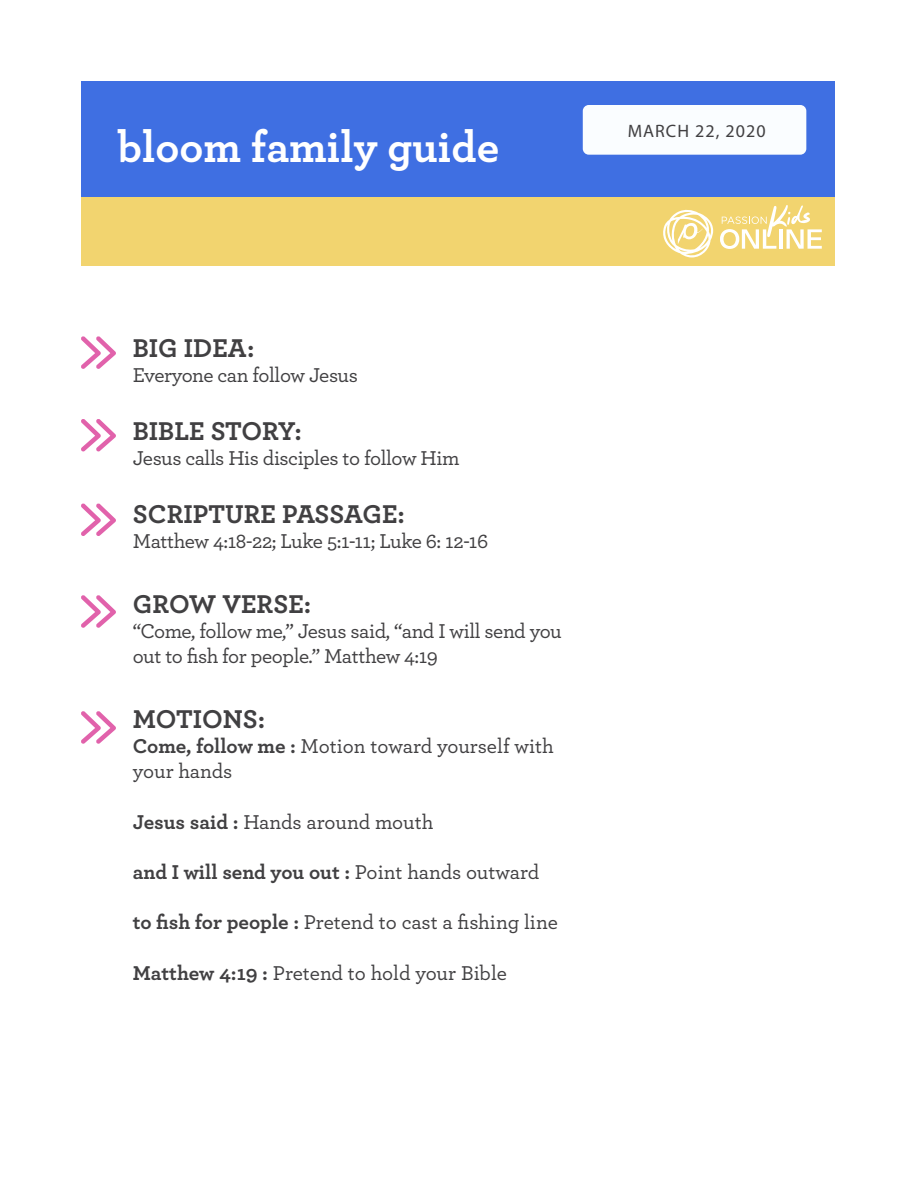
<style>
.page{position:relative;width:918px;height:1188px;background:#fff}
.page>*{position:absolute;margin:0;border:0;box-sizing:border-box;transform-origin:0 0}
.t1{font:700 45px "Archer Pro";color:#fff}
.t2{font:700 27px "Archer Pro";color:#414042}
.t3{font:500 21px/25.2px "Archer Pro";letter-spacing:-.02em;color:#414042}
.t4{font:700 21px "Archer Pro";color:#414042}
.t5{font:500 21px "Archer Pro";color:#414042}
.t6{font:18px "Myriad Pro";letter-spacing:.06em;color:#414042}
.s1{font-weight:700}
.s2{font-weight:500}
</style>
<div class="page">
<div style="left:81px;top:196px;width:754px;height:70px;background:#f2d46f"></div>
<div style="left:81px;top:81px;width:754px;height:115px;background:#3f6fe2"></div>
<div style="left:583px;top:105px;width:223px;height:50px;background:#fafdff;border-radius:6px"></div>
<svg style="left:81px;top:336px;width:35px;height:33px"></svg>
<svg style="left:81px;top:419px;width:35px;height:32px"></svg>
<svg style="left:81px;top:503px;width:35px;height:33px"></svg>
<svg style="left:81px;top:595px;width:35px;height:33px"></svg>
<svg style="left:81px;top:711px;width:35px;height:33px"></svg>
<svg style="left:663px;top:209px;width:50px;height:48px"></svg>
<svg style="left:720px;top:205px;width:102px;height:44px"></svg>
<h1 class="t1" style="left:117px;top:112px;width:383px">bloom family guide</h1>
<p class="t2" style="left:133px;top:327px;width:123px">BIG IDEA:</p>
<p class="t3" style="left:133px;top:361px;width:227px">Everyone can follow Jesus</p>
<p class="t2" style="left:133px;top:409px;width:171px">BIBLE STORY:</p>
<p class="t3" style="left:133px;top:444px;width:328px">Jesus calls His disciples to follow Him</p>
<p class="t2" style="left:133px;top:492px;width:274px">SCRIPTURE PASSAGE:</p>
<p class="t3" style="left:133px;top:527px;width:357px">Matthew 4:18-22; Luke 5:1-11; Luke 6: 12-16</p>
<p class="t2" style="left:133px;top:582px;width:180px">GROW VERSE:</p>
<p class="t3" style="left:133px;top:617px;width:430px">“Come, follow me,” Jesus said, “and I will send you out to fish for people.” Matthew 4:19</p>
<p class="t2" style="left:133px;top:697px;width:134px">MOTIONS:</p>
<p class="t3" style="left:133px;top:732px;width:422px"><span class="s1">Come, follow me :</span> Motion toward yourself with your hands</p>
<p class="t3" style="left:133px;top:808px;width:302px"><span class="s1">Jesus said :</span> Hands around mouth</p>
<p class="t4" style="left:133px;top:855px;width:408px">and I will send you out : <span class="s2">Point hands outward</span></p>
<p class="t3" style="left:133px;top:909px;width:427px"><span class="s1">to fish for people :</span> Pretend to cast a fishing line</p>
<p class="t5" style="left:133px;top:958px;width:376px"><span class="s1">Matthew 4:19 :</span> Pretend to hold your Bible</p>
<p class="t6" style="left:628px;top:120px;width:140px">MARCH 22, 2020</p>
</div>
